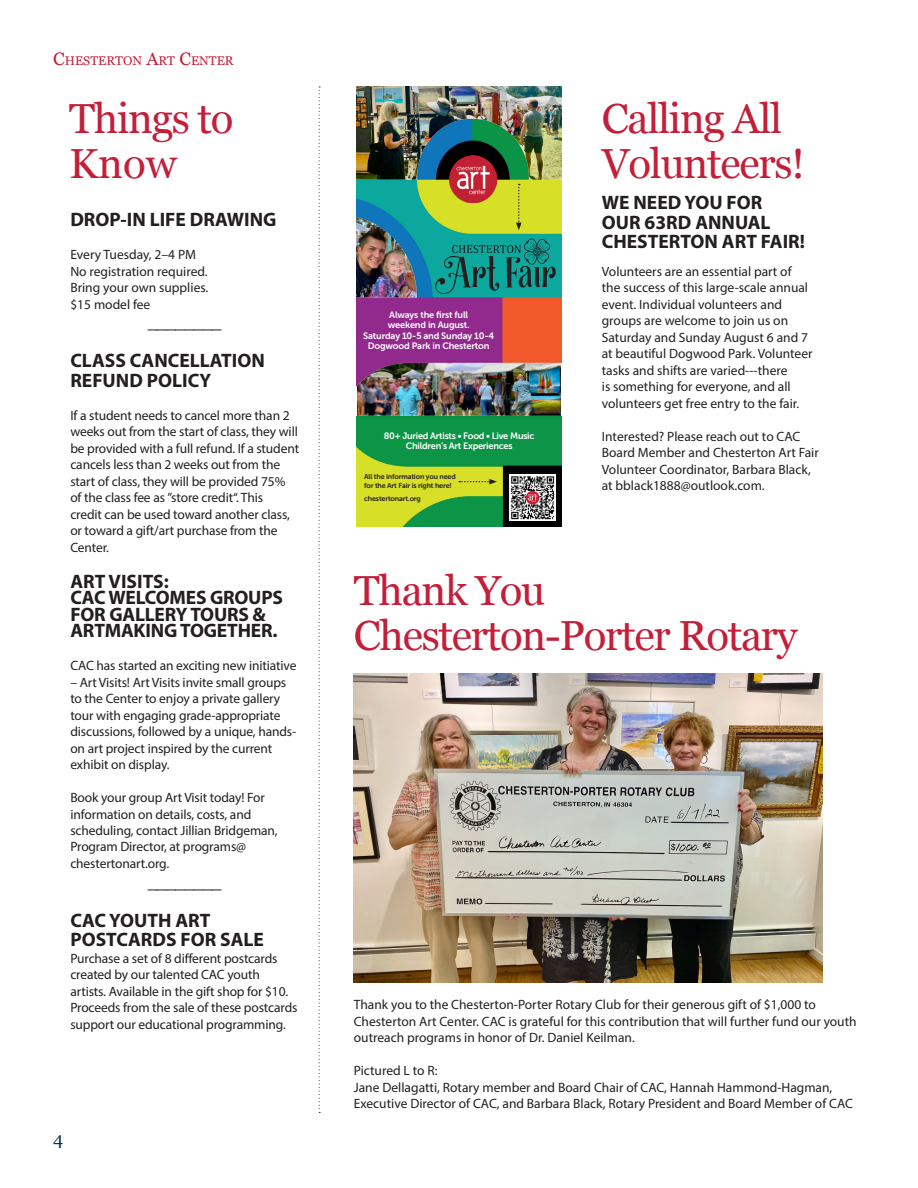
<style>
.page{position:relative;width:918px;height:1188px;background:#fff}
.page>*{position:absolute;margin:0;border:0;box-sizing:border-box;transform-origin:0 0}
.t1{font:42px/45px "Georgia";letter-spacing:-.03em;color:#c31f39}
.t2{font:700 19.5px/16.5px "Myriad Pro";color:#231f20}
.t3{font:18px "Georgia";color:#00344b}
.t4{font:13.5px/16.5px "Myriad Pro";letter-spacing:-.01em;color:#231f20}
.t5{font:12.6px "Georgia";color:#c31f39}
.t6{font:9.3px/10.1px "Museo Sans 700";letter-spacing:-.02em;color:#fff;text-align:center}
.t7{font:7.2px/8.6px "Museo Sans 700";letter-spacing:-.02em;color:#231f20}
.s1{font-size:18px}
</style>
<div class="page">
<svg style="left:319px;top:86px;width:1px;height:1027px"></svg>
<img style="left:357px;top:86px;width:204px;height:440px">
<img style="left:510px;top:474px;width:46px;height:46px">
<img style="left:449px;top:155px;width:48px;height:48px">
<svg style="left:435px;top:239px;width:121px;height:55px;background:#108a81"></svg>
<svg style="left:516px;top:184px;width:6px;height:46px"></svg>
<svg style="left:459px;top:479px;width:38px;height:5px"></svg>
<img style="left:354px;top:673px;width:468px;height:310px">
<p class="t5" style="left:53px;top:51px;width:182px"><span class="s1">C</span>HESTERTON <span class="s1">A</span>RT <span class="s1">C</span>ENTER</p>
<h1 class="t1" style="left:69px;top:94px;width:166px">Things to<br>Know</h1>
<h1 class="t1" style="left:602px;top:94px;width:205px">Calling All<br>Volunteers!</h1>
<h2 class="t2" style="left:70px;top:211px;width:208px">DROP-IN LIFE DRAWING</h2>
<p class="t4" style="left:70px;top:246px;width:140px">Every Tuesday, 2–4 PM<br>No registration required.<br>Bring your own supplies. $15 model fee</p>
<h2 class="t2" style="left:70px;top:301px;width:196px;line-height:39px;text-indent:77px">________<br>CLASS CANCELLATION</h2>
<h2 class="t2" style="left:70px;top:371px;width:142px">REFUND POLICY</h2>
<p class="t4" style="left:70px;top:407px;width:230px">If a student needs to cancel more than 2 weeks out from the start of class, they will be provided with a full refund. If a student cancels less than 2 weeks out from the start of class, they will be provided 75% of the class fee as ”store credit“. This<br>credit can be used toward another class, or toward a gift/art purchase from the Center.</p>
<h2 class="t2" style="left:70px;top:572px;width:214px">ART VISITS:<br>CAC WELCOMES GROUPS<br>FOR GALLERY TOURS &amp;<br>ARTMAKING TOGETHER.</h2>
<p class="t4" style="left:70px;top:657px;width:228px">CAC has started an exciting new initiative</p>
<p class="t4" style="left:70px;top:674px;width:227px">– Art Visits! Art Visits invite small groups to the Center to enjoy a private gallery tour with engaging grade-appropriate discussions, followed by a unique, hands&shy;on art project inspired by the current exhibit on display.</p>
<p class="t4" style="left:70px;top:789px;width:209px">Book your group Art Visit today! For information on details, costs, and scheduling, contact Jillian Bridgeman, Program Director, at programs@ chestertonart.org.</p>
<h2 class="t2" style="left:70px;top:861px;width:153px;line-height:39px;text-indent:77px">________<br>CAC YOUTH ART</h2>
<h2 class="t2" style="left:70px;top:931px;width:195px">POSTCARDS FOR SALE</h2>
<p class="t4" style="left:70px;top:950px;width:229px">Purchase a set of 8 different postcards created by our talented CAC youth artists. Available in the gift shop for $10.<br>Proceeds from the sale of these postcards support our educational programming.</p>
<h3 class="t3" style="left:53px;top:1126px;width:12px">4</h3>
<p class="t6" style="left:388px;top:310px;width:83px;text-align:left">Always the first full weekend in August.</p>
<p class="t6" style="left:363px;top:331px;width:132px">Saturday 10-5 and Sunday 10-4<br>Dogwood Park in Chesterton</p>
<p class="t6" style="left:384px;top:431px;width:152px">80+ Juried Artists • Food • Live Music<br>Children’s Art Experiences</p>
<p class="t7" style="left:364px;top:473px;width:93px">All the information you need for the Art Fair is right here!</p>
<p class="t7" style="left:364px;top:494px;width:58px">chestertonart.org</p>
<h2 class="t2" style="left:602px;top:192px;width:205px;line-height:19.5px">WE NEED YOU FOR<br>OUR 63RD ANNUAL<br>CHESTERTON ART FAIR!</h2>
<p class="t4" style="left:602px;top:263px;width:212px">Volunteers are an essential part of the success of this large-scale annual event. Individual volunteers and groups are welcome to join us on Saturday and Sunday August 6 and 7 at beautiful Dogwood Park. Volunteer tasks and shifts are varied---there<br>is something for everyone, and all volunteers get free entry to the fair.</p>
<p class="t4" style="left:602px;top:428px;width:219px">Interested? Please reach out to CAC Board Member and Chesterton Art Fair Volunteer Coordinator, Barbara Black, at bblack1888@outlook.com.</p>
<h1 class="t1" style="left:354px;top:566px;width:445px">Thank You<br>Chesterton-Porter Rotary</h1>
<p class="t4" style="left:354px;top:996px;width:504px">Thank you to the Chesterton-Porter Rotary Club for their generous gift of $1,000 to<br>Chesterton Art Center. CAC is grateful for this contribution that will further fund our youth outreach programs in honor of Dr. Daniel Keilman.</p>
<p class="t4" style="left:354px;top:1062px;width:501px">Pictured L to R:<br>Jane Dellagatti, Rotary member and Board Chair of CAC, Hannah Hammond-Hagman,<br>Executive Director of CAC, and Barbara Black, Rotary President and Board Member of CAC</p>
</div>
